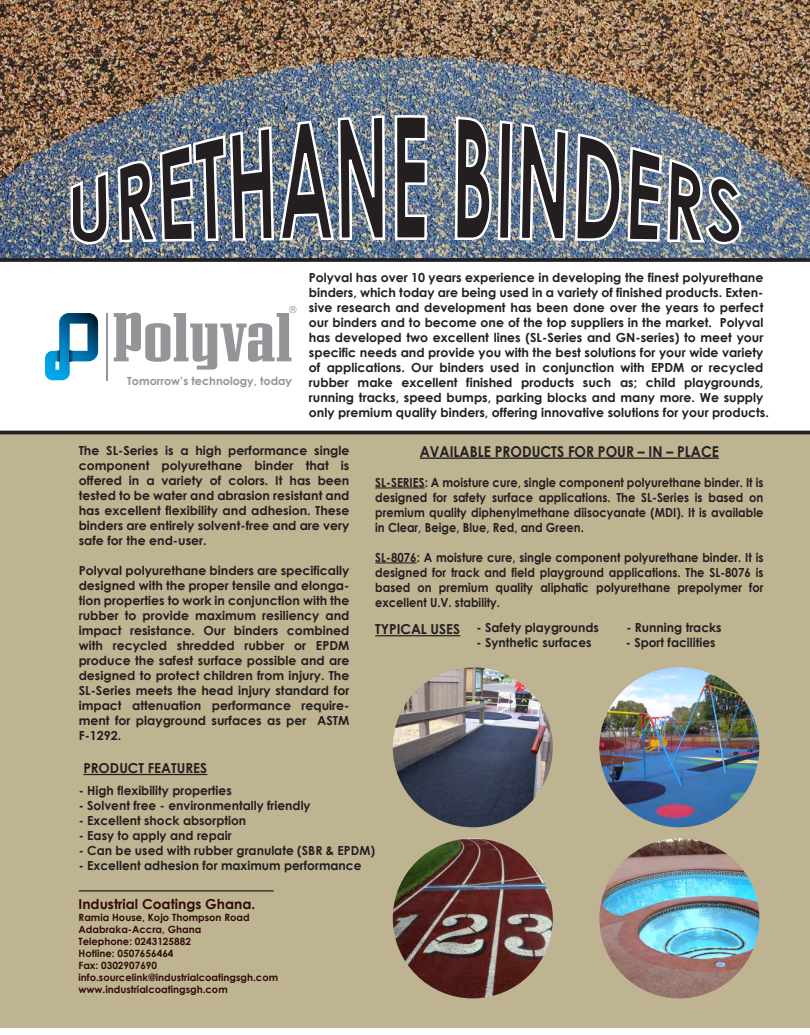
<style>
.page{position:relative;width:810px;height:1035px;background:#fff}
.page>*{position:absolute;margin:0;border:0;box-sizing:border-box;transform-origin:0 0}
.t1{font:700 15px "Century Gothic";color:#231f20;scale:.92 1}
.t2{font:700 13.75px "Century Gothic";color:#231f20}
.t3{font:700 13.75px "Century Gothic";color:#421113}
.t4{font:700 12.5px/15px "Century Gothic";color:#231f20;text-align:justify}
.t5{font:700 12.5px/15px "Century Gothic";color:#231f20;text-align:justify;scale:.92 1}
.t6{font:700 11.25px "Century Gothic";color:#939598}
.t7{font:700 10px/12px "Century Gothic";color:#421113}
.t8{font:9.5px "Century Gothic";color:#939598}
.s1{font-style:inherit}
</style>
<div class="page">
<div style="left:0;top:434px;width:810px;height:594px;background:#bfb492"></div>
<hr style="left:420px;top:457px;width:299px;height:2px;background:#231f20">
<hr style="left:375px;top:487px;width:50px;height:1px;background:#231f20">
<hr style="left:375px;top:562px;width:42px;height:1px;background:#231f20">
<img style="left:393px;top:838px;width:160px;height:160px;border-radius:80px">
<img style="left:599px;top:667px;width:160px;height:160px;border-radius:80px">
<svg style="left:45px;top:313px;width:53px;height:67px"></svg>
<hr style="left:106px;top:313px;width:1px;height:67px;background:#939598">
<svg style="left:114px;top:313px;width:178px;height:57px"></svg>
<hr style="left:83px;top:774px;width:124px;height:1px;background:#231f20">
<hr style="left:375px;top:635px;width:85px;height:1px;background:#231f20">
<img style="left:0;top:0;width:810px;height:258px">
<img style="left:68px;top:169px;width:41px;height:77px">
<img style="left:116px;top:114px;width:270px;height:130px">
<img style="left:393px;top:114px;width:36px;height:127px">
<img style="left:454px;top:0;width:289px;height:435px">
<hr style="left:0;top:431px;width:810px;height:3px;background:#231f20">
<svg style="left:0;top:258px;width:810px;height:4px;fill:#231f21"></svg>
<img style="left:393px;top:667px;width:160px;height:160px;border-radius:80px">
<img style="left:599px;top:838px;width:160px;height:160px;border-radius:80px">
<hr style="left:79px;top:890px;width:195px;height:1px;background:#211f1f">
<p class="t4" style="left:309px;top:270px;width:461px;text-align:left">Polyval has over 10 years experience in developing the finest polyurethane binders, which today are being used in a variety of finished products. Exten&shy;sive research and development has been done over the years to perfect our binders and to become one of the top suppliers in the market. Polyval has developed two excellent lines (SL-Series and GN-series) to meet your specific needs and provide you with the best solutions for your wide variety of applications. Our binders used in conjunction with EPDM or recycled rubber make excellent finished products such as; child playgrounds, running tracks, speed bumps, parking blocks and many more. We supply only premium quality binders, offering innovative solutions for your products.</p>
<p class="t4" style="left:79px;top:443px;width:272px">The SL-Series is a high performance single component polyurethane binder that is offered in a variety of colors. It has been tested to be water and abrasion resistant and has excellent flexibility and adhesion. These binders are entirely solvent-free and are very safe for the end-user.</p>
<p class="t4" style="left:79px;top:563px;width:272px">Polyval polyurethane binders are specifically designed with the proper tensile and elonga&shy;tion properties to work in conjunction with the rubber to provide maximum resiliency and impact resistance. Our binders combined with recycled shredded rubber or EPDM produce the safest surface possible and are designed to protect children from injury. The SL-Series meets the head injury standard for impact attenuation performance require&shy;ment for playground surfaces as per ASTM F-1292.</p>
<p class="t8" style="left:290px;top:304px;width:9px">®</p>
<p class="t6" style="left:127px;top:374px;width:166px">Tomorrow’s technology, today</p>
<p class="t1" style="left:420px;top:442px;width:327px">AVAILABLE PRODUCTS FOR POUR – IN – PLACE</p>
<p class="t5" style="left:375px;top:474px;width:424px">SL-SERIES: A moisture cure, single component polyurethane binder. It is designed for safety surface applications. The SL-Series is based on premium quality diphenylmethane diisocyanate (MDI). It is available in Clear, Beige, Blue, Red, and Green.</p>
<p class="t5" style="left:375px;top:549px;width:424px">SL-8076: A moisture cure, single component polyurethane binder. It is designed for track and field playground applications. The SL-8076 is based on premium quality aliphatic polyurethane prepolymer for excellent U.V. stability.</p>
<p class="t4" style="left:476px;top:620px;width:124px">- Safety playgrounds</p>
<p class="t4" style="left:626px;top:620px;width:97px">- Running tracks</p>
<p class="t4" style="left:476px;top:635px;width:117px">- Synthetic surfaces</p>
<p class="t4" style="left:626px;top:635px;width:91px">- Sport facilities</p>
<p class="t2" style="left:375px;top:621px;width:86px">TYPICAL USES</p>
<p class="t2" style="left:83px;top:760px;width:125px">PRODUCT FEATURES</p>
<p class="t4" style="left:79px;top:783px;width:155px">- High flexibility properties</p>
<p class="t4" style="left:79px;top:798px;width:233px">- Solvent free - environmentally friendly</p>
<p class="t4" style="left:79px;top:813px;width:169px">- Excellent shock absorption</p>
<p class="t4" style="left:79px;top:828px;width:155px">- Easy to apply and repair</p>
<p class="t4" style="left:79px;top:843px;width:298px">- Can be used with rubber granulate (SBR &amp; EPDM)</p>
<p class="t4" style="left:79px;top:858px;width:284px">- Excellent adhesion for maximum performance</p>
<p class="t3" style="left:79px;top:893px;width:178px">Industrial Coatings Ghana<span class="s1">.</span></p>
<p class="t7" style="left:79px;top:911px;width:201px">Ramia House, Kojo Thompson Road<br>Adabraka-Accra, Ghana<br><span class="s1">Telephone:</span> 0243125882<br>Hotline<span class="s1">:</span> 0507656464<br><span class="s1">Fax:</span> 0302907690 info.sourcelink@industrialcoatingsgh<span class="s1">.com www.</span>industrialcoatingsgh<span class="s1">.com</span></p>
</div>
